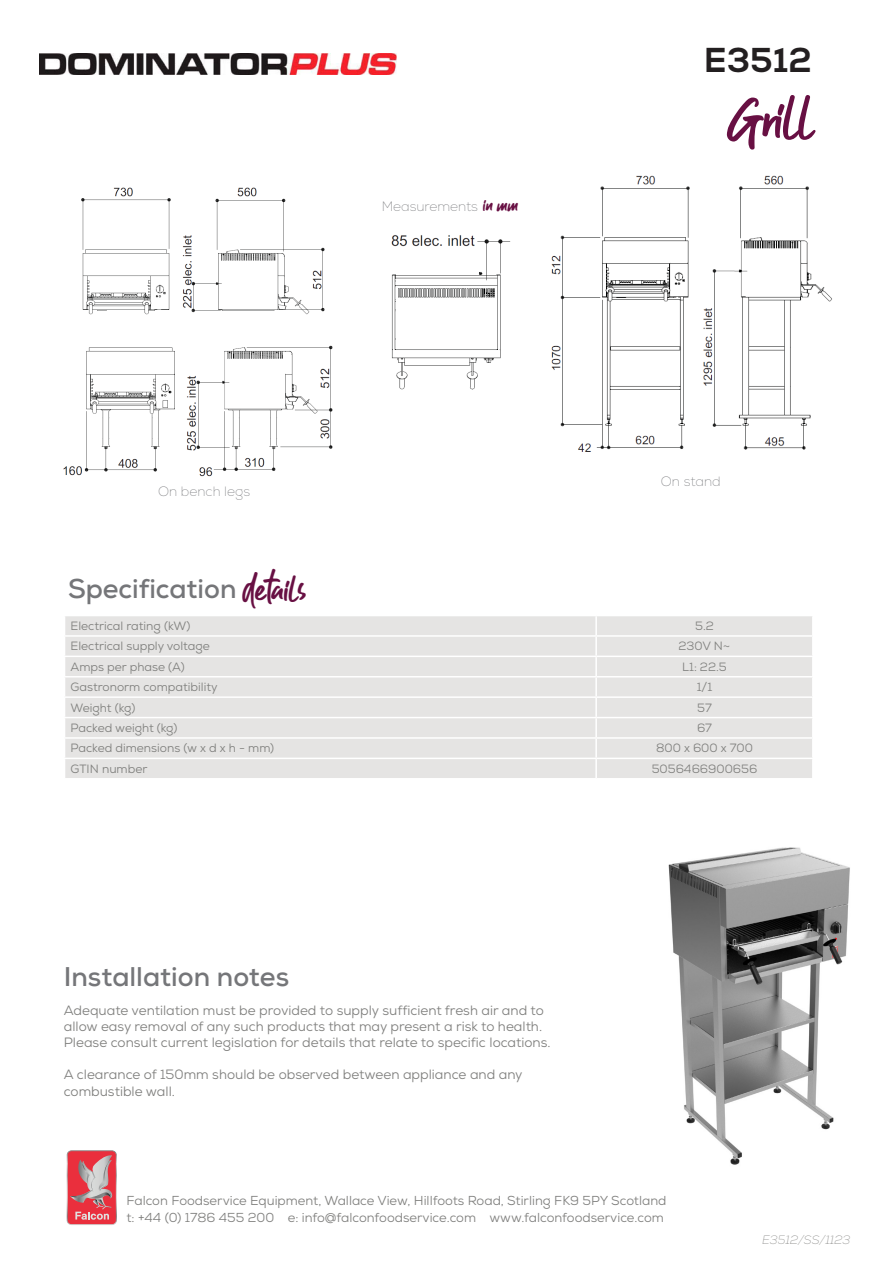
<style>
.page{position:relative;width:893px;height:1263px;background:#fff}
.page>*{position:absolute;margin:0;border:0;box-sizing:border-box;transform-origin:0 0}
.Script_Header_quote{font:55.5px "Guthen Bloots Personal Use";color:#681043}
.t1{font:34.5px "Nexa X Bold";color:#231f20}
.Script_Header_quote-2{font:33px "Guthen Bloots Personal Use";color:#681043}
.t2{font:700 27px "Nexa";color:#757679}
.t3{font:13.5px/16.2px "Nexa";color:#7e7e7c}
.t4{font:100 13.5px "Nexa";color:#757679}
.Body{font:13.05px "Nexa";color:#7e7e7c}
.Body-2{font:12px "Nexa";color:#7e7e7c}
.t5{font:italic 100 12px "Nexa";color:#7e7e7c}
.s1{font-family:"Guthen Bloots Personal Use";font-weight:400;font-size:18px;color:#681043}
</style>
<div class="page">
<div style="left:65px;top:616px;width:747px;height:162px;background:#e5e4e3"></div>
<hr style="left:64px;top:635px;width:532px;height:2px;background:#fff">
<hr style="left:596px;top:635px;width:218px;height:2px;background:#fff">
<hr style="left:64px;top:656px;width:532px;height:1px;background:#fff">
<hr style="left:596px;top:656px;width:218px;height:1px;background:#fff">
<hr style="left:64px;top:676px;width:532px;height:1px;background:#fff">
<hr style="left:596px;top:676px;width:218px;height:1px;background:#fff">
<hr style="left:64px;top:696px;width:532px;height:2px;background:#fff">
<hr style="left:596px;top:696px;width:218px;height:2px;background:#fff">
<hr style="left:64px;top:717px;width:532px;height:1px;background:#fff">
<hr style="left:596px;top:717px;width:218px;height:1px;background:#fff">
<hr style="left:64px;top:737px;width:532px;height:2px;background:#fff">
<hr style="left:596px;top:737px;width:218px;height:2px;background:#fff">
<hr style="left:64px;top:758px;width:532px;height:1px;background:#fff">
<hr style="left:596px;top:758px;width:218px;height:1px;background:#fff">
<svg style="left:595px;top:616px;width:2px;height:162px"></svg>
<img style="left:39px;top:54px;width:357px;height:21px">
<svg style="left:67px;top:1150px;width:50px;height:75px;background:#d7646d"></svg>
<img style="left:551px;top:175px;width:281px;height:277px">
<img style="left:81px;top:187px;width:244px;height:128px">
<img style="left:63px;top:345px;width:270px;height:132px">
<img style="left:391px;top:235px;width:120px;height:155px">
<img style="left:668px;top:847px;width:182px;height:318px">
<p class="t1" style="left:704px;top:39px;width:109px">E3512</p>
<p class="t4" style="left:158px;top:483px;width:93px">On bench legs</p>
<p class="t4" style="left:382px;top:198px;width:138px">Measurements <span class="s1">in mm</span></p>
<p class="Script_Header_quote" style="left:729px;top:83px;width:86px">Grill</p>
<p class="t4" style="left:661px;top:473px;width:61px">On stand</p>
<p class="t2" style="left:68px;top:572px;width:170px">Specification</p>
<p class="Script_Header_quote-2" style="left:243px;top:568px;width:65px">details</p>
<p class="Body-2" style="left:71px;top:618px;width:121px">Electrical rating (kW)</p>
<p class="Body-2" style="left:695px;top:618px;width:20px">5.2</p>
<p class="Body-2" style="left:71px;top:639px;width:141px">Electrical supply voltage</p>
<p class="Body-2" style="left:678px;top:639px;width:53px">230V N~</p>
<p class="Body-2" style="left:71px;top:659px;width:116px">Amps per phase (A)</p>
<p class="Body-2" style="left:682px;top:659px;width:46px">L1: 22.5</p>
<p class="Body-2" style="left:71px;top:679px;width:149px">Gastronorm compatibility</p>
<p class="Body-2" style="left:697px;top:679px;width:17px">1/1</p>
<p class="Body-2" style="left:71px;top:700px;width:66px">Weight (kg)</p>
<p class="Body-2" style="left:697px;top:700px;width:16px">57</p>
<p class="Body-2" style="left:71px;top:720px;width:108px">Packed weight (kg)</p>
<p class="Body-2" style="left:697px;top:720px;width:17px">67</p>
<p class="Body-2" style="left:71px;top:741px;width:205px">Packed dimensions (w x d x h - mm)</p>
<p class="Body-2" style="left:656px;top:741px;width:98px">800 x 600 x 700</p>
<p class="Body-2" style="left:71px;top:761px;width:78px">GTIN number</p>
<p class="Body-2" style="left:652px;top:761px;width:107px">5056466900656</p>
<p class="t2" style="left:64px;top:959px;width:227px">Installation notes</p>
<p class="t3" style="left:64px;top:1002px;width:488px">Adequate ventilation must be provided to supply sufficient fresh air and to allow easy removal of any such products that may present a risk to health.<br>Please consult current legislation for details that relate to specific locations.</p>
<p class="t3" style="left:64px;top:1067px;width:460px">A clearance of 150mm should be observed between appliance and any combustible wall.</p>
<p class="Body" style="left:126px;top:1192px;width:541px">Falcon Foodservice Equipment, Wallace View, Hillfoots Road, Stirling FK9 5PY Scotland</p>
<p class="Body" style="left:126px;top:1209px;width:539px">t: +44 (0) 1786 455 200 e: info@falconfoodservice.com www.falconfoodservice.com</p>
<p class="t5" style="left:762px;top:1233px;width:90px">E3512/SS/1123</p>
</div>
